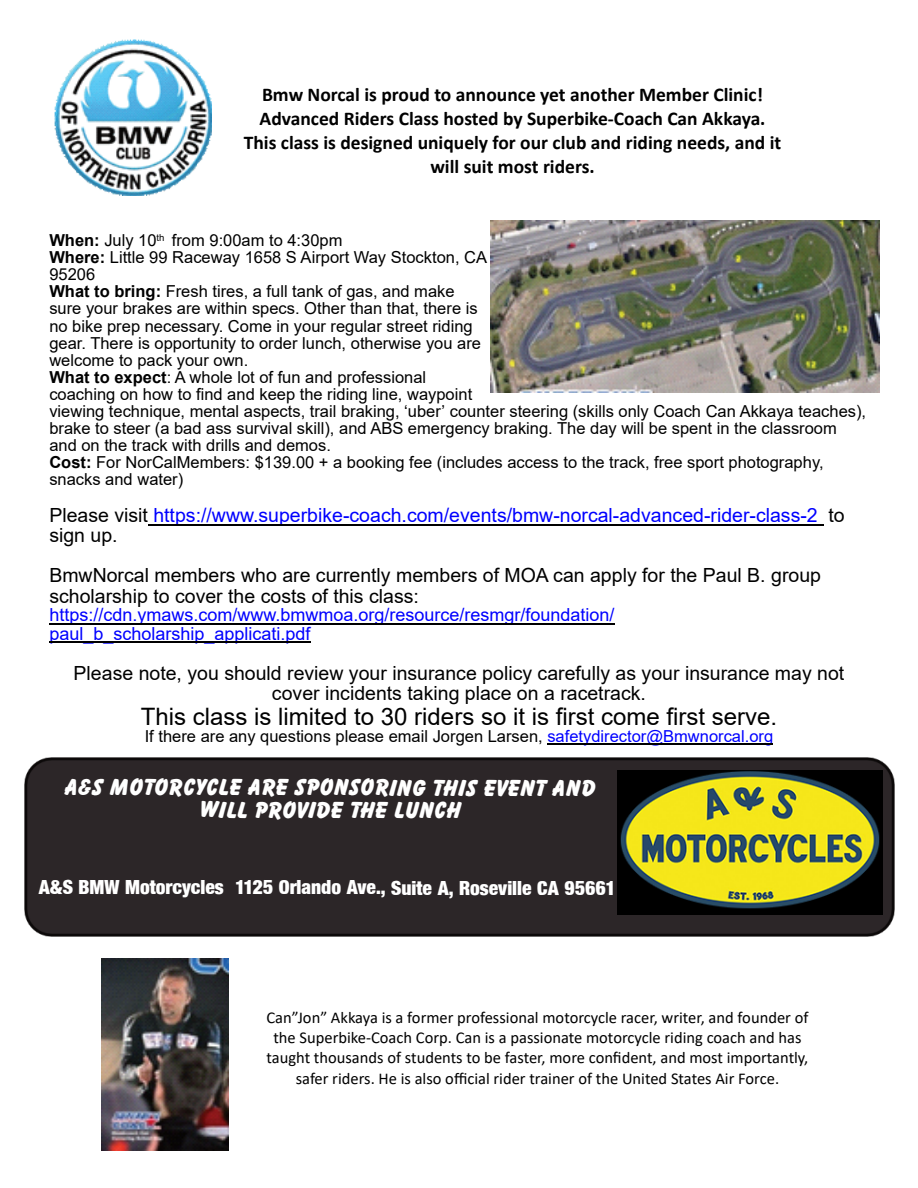
<style>
.page{position:relative;width:918px;height:1188px;background:#fff}
.page>*{position:absolute;margin:0;border:0;box-sizing:border-box;transform-origin:0 0}
.t1{font:24px "Arial";color:#000}
.t2{font:22.5px/22.5px "Balloonist SF Bold";color:#fff;text-align:center}
.t3{font:19.5px/20.1px "Arial";color:#000}
.t4{font:700 19.5px/23.9px "Calibri";color:#000;text-align:center}
.t5{font:19.5px/20.1px "Arial";color:#00f}
.t6{font:19.5px "Basic Sans Heavy SF Bold";color:#fff}
.t7{font:18px/18.6px "Arial";color:#00f}
.t8{font:16.5px/17.1px "Arial";color:#000}
.t9{font:16.5px/20.1px "Calibri";color:#000;text-align:center}
.s1{font-weight:700}
.s2{color:#000}
.s3{color:#00f}
</style>
<div class="page">
<div style="left:25px;top:757px;width:870px;height:179px;background:#2c2628"></div>
<hr style="left:148px;top:524px;width:675px;height:2px;background:#000">
<hr style="left:49px;top:623px;width:566px;height:1px;background:#000">
<hr style="left:49px;top:642px;width:262px;height:1px;background:#000">
<hr style="left:547px;top:744px;width:226px;height:1px;background:#000">
<img style="left:54px;top:39px;width:157px;height:157px">
<img style="left:491px;top:220px;width:389px;height:173px">
<img style="left:102px;top:958px;width:126px;height:192px">
<img style="left:617px;top:771px;width:265px;height:143px">
<p class="t4" style="left:244px;top:85px;width:539px">Bmw Norcal is proud to announce yet another Member Clinic!<br>Advanced Riders Class hosted by Superbike-Coach Can Akkaya.<br>This class is designed uniquely for our club and riding needs, and it will suit most riders.</p>
<p class="t8" style="left:49px;top:233px;width:818px"><span class="s1">When:</span> July 10<sup>th</sup> from 9:00am to 4:30pm<br><span class="s1">Where:</span> Little 99 Raceway 1658 S Airport Way Stockton, CA<br>95206<br><span class="s1">What to bring:</span> Fresh tires, a full tank of gas, and make<br>sure your brakes are within specs. Other than that, there is<br>no bike prep necessary. Come in your regular street riding<br>gear. There is opportunity to order lunch, otherwise you are<br>welcome to pack your own.<br><span class="s1">What to expect</span>: A whole lot of fun and professional<br>coaching on how to find and keep the riding line, waypoint<br>viewing technique, mental aspects, trail braking, ‘uber’ counter steering (skills only Coach Can Akkaya teaches), brake to steer (a bad ass survival skill), and ABS emergency braking. The day will be spent in the classroom and on the track with drills and demos.<br><span class="s1">Cost:</span> For NorCalMembers: $139.00 + a booking fee (includes access to the track, free sport photography, snacks and water)</p>
<p class="t5" style="left:49px;top:507px;width:797px"><span class="s2">Please visit</span> https://www.superbike-coach.com/events/bmw-norcal-advanced-rider-class-2 <span class="s2">to sign up.</span></p>
<p class="t3" style="left:49px;top:567px;width:773px">BmwNorcal members who are currently members of MOA can apply for the Paul B. group scholarship to cover the costs of this class:</p>
<p class="t7" style="left:49px;top:607px;width:567px">https://cdn.ymaws.com/www.bmwmoa.org/resource/resmgr/foundation/ paul_b_scholarship_applicati.pdf</p>
<p class="t3" style="left:74px;top:665px;width:772px;text-align:center">Please note, you should review your insurance policy carefully as your insurance may not cover incidents taking place on a racetrack.</p>
<h1 class="t1" style="left:141px;top:708px;width:638px">This class is limited to 30 riders so it is first come first serve.</h1>
<p class="t8" style="left:145px;top:729px;width:630px">If there are any questions please email Jorgen Larsen, <span class="s3">safetydirector@Bmwnorcal.org</span></p>
<h2 class="t2" style="left:63px;top:777px;width:533px">A&amp;S MOTORCYCLE ARE SPONSORING THIS EVENT AND<br>WILL PROVIDE THE LUNCH</h2>
<p class="t6" style="left:39px;top:880px;width:579px">A&amp;S BMW Motorcycles 1125 Orlando Ave., Suite A, Roseville CA 95661</p>
<p class="t9" style="left:266px;top:1009px;width:543px">Can”Jon” Akkaya is a former professional motorcycle racer, writer, and founder of the Superbike-Coach Corp. Can is a passionate motorcycle riding coach and has taught thousands of students to be faster, more confident, and most importantly, safer riders. He is also official rider trainer of the United States Air Force.</p>
</div>
